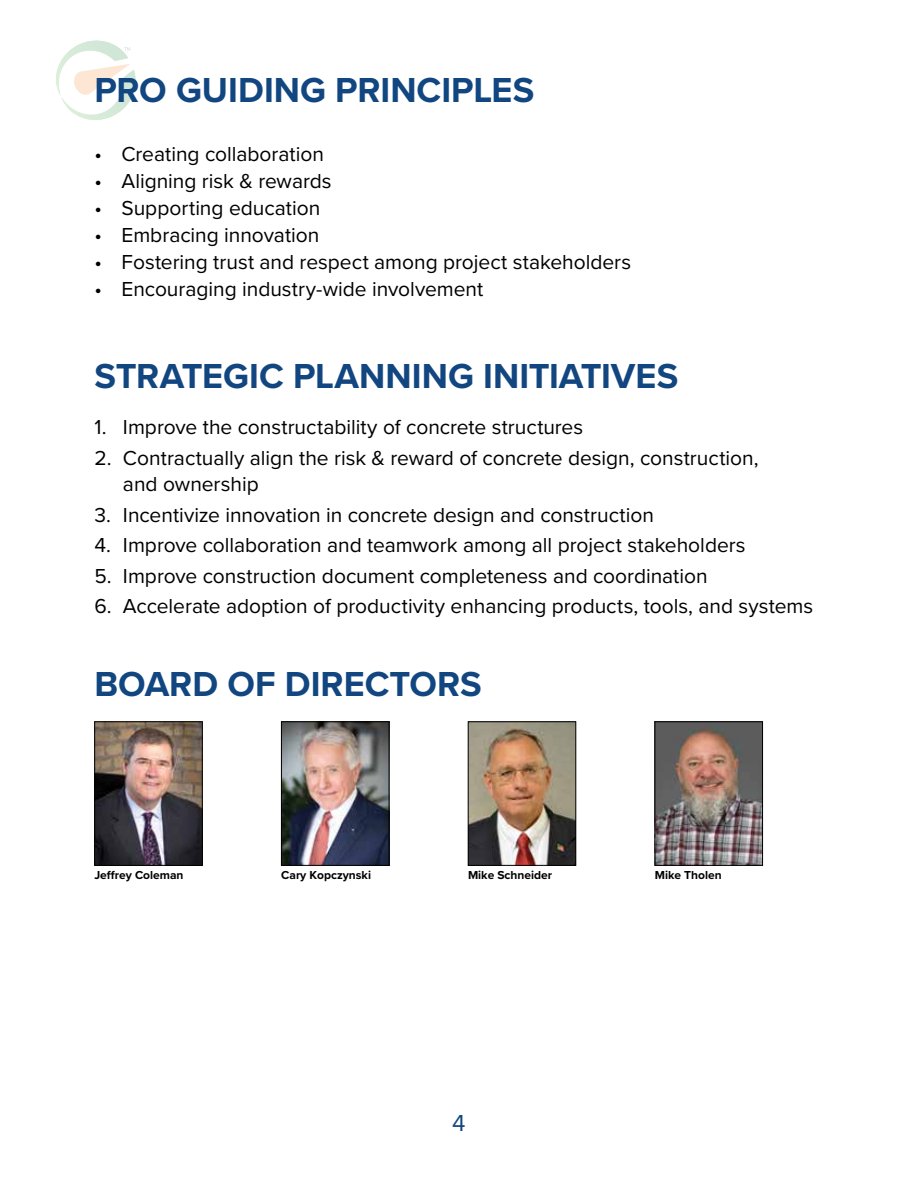
<style>
.page{position:relative;width:918px;height:1188px;background:#fff}
.page>*{position:absolute;margin:0;border:0;box-sizing:border-box;transform-origin:0 0}
.t1{font:700 36px "Proxima Nova";color:#124680}
.t2{font:24px "Proxima Nova";color:#124680}
.t3{font:21px/26.2px "Proxima Nova";color:#000}
.t4{font:700 12px "Proxima Nova";color:#000}
</style>
<div class="page">
<svg style="left:56px;top:40px;width:80px;height:80px"></svg>
<img style="left:96px;top:724px;width:104px;height:140px">
<div style="left:94px;top:722px;width:108px;height:144px;border:1px solid #000"></div>
<img style="left:283px;top:724px;width:104px;height:140px">
<div style="left:281px;top:722px;width:108px;height:144px;border:1px solid #000"></div>
<img style="left:470px;top:724px;width:104px;height:140px">
<div style="left:468px;top:722px;width:108px;height:144px;border:1px solid #000"></div>
<img style="left:657px;top:724px;width:104px;height:140px">
<div style="left:655px;top:722px;width:108px;height:144px;border:1px solid #000"></div>
<h1 class="t1" style="left:94px;top:64px;width:441px">PRO GUIDING PRINCIPLES</h1>
<p class="t3" style="left:94px;top:140px;width:231px">• Creating collaboration</p>
<p class="t3" style="left:94px;top:167px;width:239px">• Aligning risk &amp; rewards</p>
<p class="t3" style="left:94px;top:194px;width:227px">• Supporting education</p>
<p class="t3" style="left:94px;top:221px;width:226px">• Embracing innovation</p>
<p class="t3" style="left:94px;top:248px;width:538px">• Fostering trust and respect among project stakeholders</p>
<p class="t3" style="left:94px;top:275px;width:390px">• Encouraging industry-wide involvement</p>
<h1 class="t1" style="left:94px;top:349px;width:585px">STRATEGIC PLANNING INITIATIVES</h1>
<p class="t3" style="left:94px;top:413px;width:490px">1. Improve the constructability of concrete structures</p>
<p class="t3" style="left:123px;top:444px;width:637px;text-indent:-28px">2. Contractually align the risk &amp; reward of concrete design, construction, and ownership</p>
<p class="t3" style="left:94px;top:501px;width:561px">3. Incentivize innovation in concrete design and construction</p>
<p class="t3" style="left:94px;top:531px;width:653px">4. Improve collaboration and teamwork among all project stakeholders</p>
<p class="t3" style="left:94px;top:562px;width:615px">5. Improve construction document completeness and coordination</p>
<p class="t3" style="left:94px;top:592px;width:720px">6. Accelerate adoption of productivity enhancing products, tools, and systems</p>
<h1 class="t1" style="left:94px;top:658px;width:389px">BOARD OF DIRECTORS</h1>
<p class="t4" style="left:94px;top:866px;width:90px">Jeffrey Coleman</p>
<p class="t4" style="left:281px;top:866px;width:91px">Cary Kopczynski</p>
<p class="t4" style="left:468px;top:866px;width:86px">Mike Schneider</p>
<p class="t4" style="left:655px;top:866px;width:68px">Mike Tholen</p>
<p class="t2" style="left:452px;top:1106px;width:15px">4</p>
</div>
